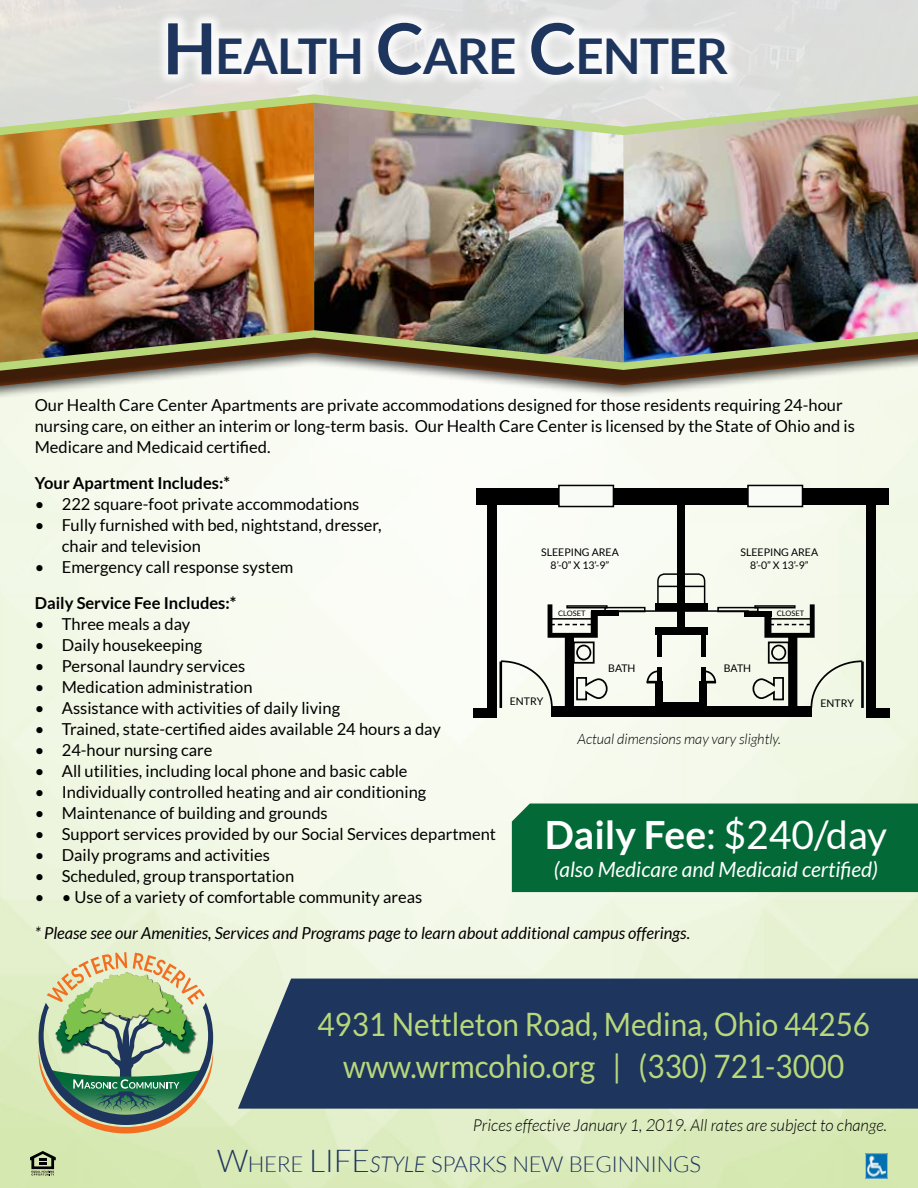
<style>
.page{position:relative;width:918px;height:1188px;background:#fff}
.page>*{position:absolute;margin:0;border:0;box-sizing:border-box;transform-origin:0 0}
.t1{font:700 49.35px "Lato";letter-spacing:-.015em;color:#1e355e}
.t2{font:39px "Lato";color:#fff}
.t3{font:32.25px/42.3px "Lato";color:#b8d87a;text-align:center;scale:.92 1}
.t4{font:300 22.05px "Lato";letter-spacing:-.015em;color:#1e355e}
.t5{font:italic 21px "Lato";color:#fff}
.t6{font:16.5px/21px "Lato";color:#000}
.t7{font:italic 16.5px "Lato";color:#000}
.t8{font:italic 300 16.5px "Lato";color:#000}
.t9{font:700 16.5px "Lato";color:#000}
.t10{font:italic 300 14.4px "Lato";color:#000}
.t11{font:10.5px/12.6px "Lato";color:#000;text-align:center}
.t12{font:7.5px "Lato";color:#000}
.s1{font-size:70.5px}
.s2{font-weight:700}
.s3{font-size:31.5px}
.s4{font-style:italic}
</style>
<div class="page">
<img style="left:0;top:400px;width:918px;height:788px">
<div style="left:238px;top:979px;width:680px;height:130px;background:#1e355e"></div>
<img style="left:865px;top:1154px;width:23px;height:25px">
<svg style="left:30px;top:1151px;width:26px;height:25px"></svg>
<svg style="left:39px;top:952px;width:174px;height:181px;background:#a4b88f"></svg>
<div style="left:512px;top:804px;width:406px;height:88px;background:#026937"></div>
<div style="left:155px;top:10px;width:586px;height:78px;background:#fff;opacity:.85"></div>
<div style="left:0;top:103px;width:918px;height:297px;background:#000;opacity:.75"></div>
<svg style="left:0;top:94px;width:918px;height:277px;background:#b0ac9b"></svg>
<img style="left:0;top:103px;width:918px;height:260px">
<svg style="left:706px;top:670px;width:11px;height:15px"></svg>
<svg style="left:646px;top:670px;width:11px;height:15px"></svg>
<div style="left:476px;top:488px;width:412px;height:16px;background:#000"></div>
<div style="left:551px;top:706px;width:261px;height:11px;background:#000"></div>
<div style="left:487px;top:503px;width:9px;height:215px;background:#000"></div>
<div style="left:867px;top:503px;width:9px;height:215px;background:#000"></div>
<div style="left:474px;top:708px;width:17px;height:10px;background:#000"></div>
<div style="left:872px;top:708px;width:17px;height:10px;background:#000"></div>
<div style="left:591px;top:610px;width:27px;height:5px;background:#000"></div>
<div style="left:744px;top:611px;width:27px;height:5px;background:#000"></div>
<div style="left:559px;top:485px;width:54px;height:22px;background:#f8fbf6"></div>
<div style="left:558px;top:485px;width:56px;height:22px;border:2px solid #000"></div>
<div style="left:748px;top:485px;width:54px;height:22px;background:#f8fbf6"></div>
<div style="left:747px;top:485px;width:56px;height:22px;border:2px solid #000"></div>
<div style="left:677px;top:503px;width:8px;height:127px;background:#000"></div>
<div style="left:655px;top:682px;width:7px;height:28px;background:#000"></div>
<hr style="left:657px;top:633px;width:4px;height:24px;background:#000">
<div style="left:701px;top:633px;width:5px;height:24px;background:#000"></div>
<hr style="left:657px;top:668px;width:4px;height:23px;background:#000">
<div style="left:701px;top:668px;width:5px;height:23px;background:#000"></div>
<div style="left:700px;top:682px;width:7px;height:28px;background:#000"></div>
<div style="left:655px;top:627px;width:52px;height:7px;background:#000"></div>
<div style="left:658px;top:702px;width:46px;height:8px;background:#000"></div>
<div style="left:655px;top:604px;width:52px;height:7px;background:#000"></div>
<div style="left:604px;top:607px;width:42px;height:5px;border:2px solid #000"></div>
<div style="left:717px;top:607px;width:42px;height:5px;border:2px solid #000"></div>
<svg style="left:752px;top:604px;width:112px;height:105px;background:#c3c7bb"></svg>
<svg style="left:499px;top:604px;width:109px;height:105px"></svg>
<hr style="left:617px;top:610px;width:132px;height:2px;background:#000">
<svg style="left:656px;top:573px;width:50px;height:31px"></svg>
<hr style="left:658px;top:586px;width:47px;height:1px;background:#000">
<h1 class="t1" style="left:163px;top:28px;width:567px"><span class="s1">H</span>EALTH <span class="s1">C</span>ARE <span class="s1">C</span>ENTER</h1>
<p class="t6" style="left:35px;top:394px;width:822px">Our Health Care Center Apartments are private accommodations designed for those residents requiring 24-hour nursing care, on either an interim or long-term basis. Our Health Care Center is licensed by the State of Ohio and is<br>Medicare and Medicaid certified.</p>
<p class="t9" style="left:35px;top:473px;width:197px">Your Apartment Includes:*</p>
<p class="t6" style="left:35px;top:493px;width:326px">• 222 square-foot private accommodations</p>
<p class="t6" style="left:62px;top:514px;width:321px;text-indent:-27px">• Fully furnished with bed, nightstand, dresser, chair and television</p>
<p class="t6" style="left:35px;top:556px;width:260px">• Emergency call response system</p>
<p class="t9" style="left:35px;top:593px;width:203px">Daily Service Fee Includes:*</p>
<p class="t6" style="left:35px;top:613px;width:157px">• Three meals a day</p>
<p class="t6" style="left:35px;top:634px;width:169px">• Daily housekeeping</p>
<p class="t6" style="left:35px;top:655px;width:212px">• Personal laundry services</p>
<p class="t6" style="left:35px;top:676px;width:219px">• Medication administration</p>
<p class="t6" style="left:35px;top:697px;width:307px">• Assistance with activities of daily living</p>
<p class="t6" style="left:35px;top:718px;width:408px">• Trained, state-certified aides available 24 hours a day</p>
<p class="t6" style="left:35px;top:739px;width:179px">• 24-hour nursing care</p>
<p class="t6" style="left:35px;top:760px;width:374px">• All utilities, including local phone and basic cable</p>
<p class="t6" style="left:35px;top:781px;width:393px">• Individually controlled heating and air conditioning</p>
<p class="t6" style="left:35px;top:802px;width:294px">• Maintenance of building and grounds</p>
<p class="t6" style="left:35px;top:823px;width:463px">• Support services provided by our Social Services department</p>
<p class="t6" style="left:35px;top:844px;width:237px">• Daily programs and activities</p>
<p class="t6" style="left:35px;top:865px;width:261px">• Scheduled, group transportation</p>
<p class="t6" style="left:35px;top:886px;width:389px">• • Use of a variety of comfortable community areas</p>
<p class="t7" style="left:35px;top:924px;width:657px">* Please see our Amenities, Services and Programs page to learn about additional campus offerings.</p>
<p class="t11" style="left:541px;top:546px;width:79px">SLEEPING AREA<br>8’-0” X 13’-9”</p>
<p class="t11" style="left:741px;top:546px;width:79px">SLEEPING AREA<br>8’-0” X 13’-9”</p>
<p class="t12" style="left:558px;top:609px;width:29px">CLOSET</p>
<p class="t12" style="left:777px;top:609px;width:29px">CLOSET</p>
<p class="t11" style="left:608px;top:662px;width:29px">BATH</p>
<p class="t11" style="left:724px;top:662px;width:29px">BATH</p>
<p class="t11" style="left:510px;top:694px;width:35px">ENTRY</p>
<p class="t11" style="left:820px;top:697px;width:35px">ENTRY</p>
<p class="t10" style="left:578px;top:731px;width:205px">Actual dimensions may vary slightly.</p>
<h2 class="t2" style="left:545px;top:813px;width:344px"><span class="s2">Daily Fee</span>: $240/day</h2>
<p class="t5" style="left:554px;top:858px;width:326px">(also Medicare and Medicaid certified)</p>
<h3 class="t3" style="left:317px;top:1003px;width:602px">4931 Nettleton Road, Medina, Ohio 44256 www.wrmcohio.org | (330) 721-3000</h3>
<p class="t8" style="left:473px;top:1117px;width:416px">Prices effective January 1, 2019. All rates are subject to change.</p>
<h3 class="t4" style="left:217px;top:1153px;width:485px"><span class="s3">W</span>HERE <span class="s3">LIFE</span><span class="s4">style</span> SPARKS NEW BEGI NNI NGS</h3>
</div>
